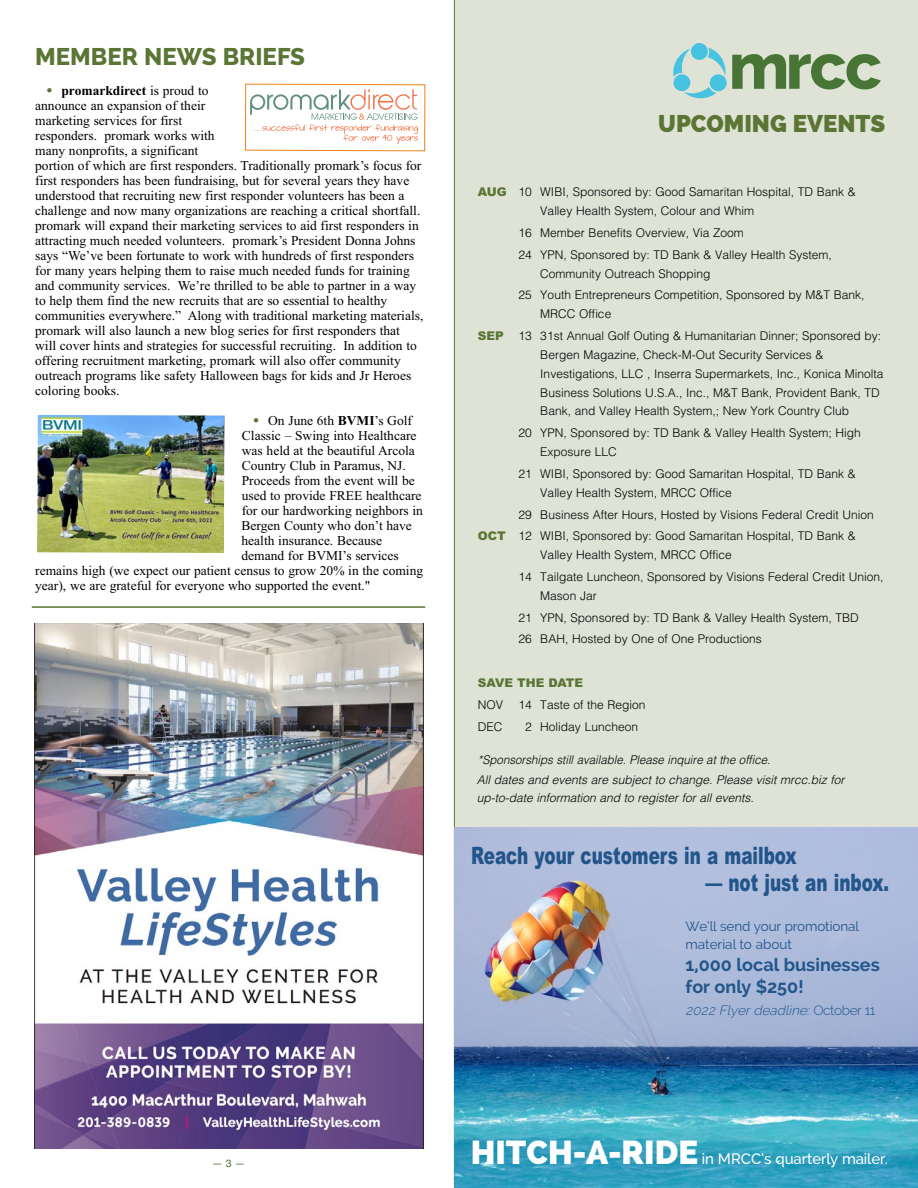
<style>
.page{position:relative;width:918px;height:1188px;background:#fff}
.page>*{position:absolute;margin:0;border:0;box-sizing:border-box;transform-origin:0 0}
.t1{font:900 24px "Arial";color:#225589;scale:.7 1}
.t2{font:800 24px "Raleway";color:#5a7534}
.t3{font:800 24px "Raleway";color:#5a7534}
.t4{font:700 18px/21.9px "Raleway";color:#225589}
.t5{font:500 15px "Raleway";letter-spacing:-.005em;color:#fff}
.t6{font:13.5px/15px "Times New Roman";color:#000}
.t7{font:13.5px/18px "Raleway";letter-spacing:-.005em;color:#225589}
.t8{font:italic 300 13.5px "Raleway";color:#225589}
.t9{font:300 12px/18.9px "Helvetica";color:#000}
.t10{font:italic 300 12px/20.4px "Helvetica";color:#000}
.t11{font:900 12px "Arial";color:#5a7534}
.t12{font:10.5px "Helvetica";color:#5a7534}
.s1{font-family:"Arial";font-weight:900;color:#5a7534}
.s2{font-weight:700}
.s3{font-style:normal}
.s4{font-weight:800;font-size:33px}
</style>
<div class="page">
<div style="left:454px;top:0;width:464px;height:1188px;background:#dee3d6"></div>
<hr style="left:454px;top:0;width:1px;height:1188px;background:#5a7534">
<svg style="left:673px;top:43px;width:208px;height:55px"></svg>
<hr style="left:32px;top:606px;width:393px;height:2px;background:#5a7534">
<img style="left:454px;top:828px;width:464px;height:360px">
<img style="left:35px;top:624px;width:388px;height:524px">
<svg style="left:245px;top:83px;width:181px;height:69px"></svg>
<img style="left:37px;top:415px;width:187px;height:138px">
<h1 class="t2" style="left:35px;top:48px;width:271px">MEMBER NEWS BRIEFS</h1>
<p class="t6" style="left:35px;top:84px;width:390px;text-indent:11px"><span class="s1">•</span> <span class="s2">promarkdirect</span> is proud to<br>announce an expansion of their<br>marketing services for first<br>responders. promark works with<br>many nonprofits, a significant<br>portion of which are first responders. Traditionally promark’s focus for first responders has been fundraising, but for several years they have understood that recruiting new first responder volunteers has been a challenge and now many organizations are reaching a critical shortfall. promark will expand their marketing services to aid first responders in attracting much needed volunteers. promark’s President Donna Johns says “We’ve been fortunate to work with hundreds of first responders for many years helping them to raise much needed funds for training and community services. We’re thrilled to be able to partner in a way to help them find the new recruits that are so essential to healthy communities everywhere.” Along with traditional marketing materials, promark will also launch a new blog series for first responders that will cover hints and strategies for successful recruiting. In addition to offering recruitment marketing, promark will also offer community outreach programs like safety Halloween bags for kids and Jr Heroes coloring books.</p>
<p class="t6" style="left:253px;top:414px;width:161px"><span class="s1">•</span> On June 6th <span class="s2">BVMI</span>’s Golf</p>
<p class="t6" style="left:242px;top:429px;width:176px">Classic – Swing into Healthcare</p>
<p class="t6" style="left:242px;top:444px;width:175px">was held at the beautiful Arcola</p>
<p class="t6" style="left:242px;top:459px;width:166px">Country Club in Paramus, NJ.</p>
<p class="t6" style="left:242px;top:474px;width:175px">Proceeds from the event will be</p>
<p class="t6" style="left:242px;top:489px;width:181px">used to provide FREE healthcare</p>
<p class="t6" style="left:242px;top:504px;width:183px">for our hardworking neighbors in</p>
<p class="t6" style="left:242px;top:519px;width:172px">Bergen County who don’t have</p>
<p class="t6" style="left:242px;top:534px;width:142px">health insurance. Because</p>
<p class="t6" style="left:242px;top:549px;width:159px">demand for BVMI’s services</p>
<p class="t6" style="left:35px;top:564px;width:389px">remains high (we expect our patient census to grow 20% in the coming</p>
<p class="t6" style="left:35px;top:579px;width:337px">year), we are grateful for everyone who supported the event."</p>
<p class="t12" style="left:212px;top:1160px;width:35px">— 3 —</p>
<h1 class="t3" style="left:658px;top:110px;width:229px">UPCOMING EVENTS</h1>
<p class="t9" style="left:540px;top:184px;width:317px;text-indent:-62px"><span class="s1">AUG</span> 10 WIBI, Sponsored by: Good Samaritan Hospital, TD Bank &amp;<br>Valley Health System, Colour and Whim</p>
<p class="t9" style="left:519px;top:223px;width:315px;line-height:21.9px">16 Member Benefits Overview, Via Zoom<br>24 YPN, Sponsored by: TD Bank &amp; Valley Health System,</p>
<p class="t9" style="left:519px;top:264px;width:347px;line-height:21.9px;text-indent:22px">Community Outreach Shopping<br>25 Youth Entrepreneurs Competition, Sponsored by M&amp;T Bank,</p>
<p class="t9" style="left:478px;top:304px;width:405px;line-height:21.8px;text-indent:62px">MRCC Office<br><span class="s1">SEP</span> 13 31st Annual Golf Outing &amp; Humanitarian Dinner; Sponsored by:</p>
<p class="t9" style="left:540px;top:346px;width:345px">Bergen Magazine, Check-M-Out Security Services &amp; Investigations, LLC , Inserra Supermarkets, Inc., Konica Minolta Business Solutions U.S.A., Inc., M&amp;T Bank, Provident Bank, TD Bank, and Valley Health System,; New York Country Club</p>
<p class="t9" style="left:540px;top:425px;width:322px;text-indent:-22px">20 YPN, Sponsored by: TD Bank &amp; Valley Health System; High<br>Exposure LLC</p>
<p class="t9" style="left:540px;top:465px;width:317px;text-indent:-22px">21 WIBI, Sponsored by: Good Samaritan Hospital, TD Bank &amp;<br>Valley Health System, MRCC Office</p>
<p class="t9" style="left:478px;top:505px;width:397px;line-height:21.8px;text-indent:41px">29 Business After Hours, Hosted by Visions Federal Credit Union<br><span class="s1">OCT</span> 12 WIBI, Sponsored by: Good Samaritan Hospital, TD Bank &amp;</p>
<p class="t9" style="left:519px;top:545px;width:366px;line-height:21.9px;text-indent:22px">Valley Health System, MRCC Office<br>14 Tailgate Luncheon, Sponsored by Visions Federal Credit Union,</p>
<p class="t9" style="left:519px;top:586px;width:342px;line-height:21.9px;text-indent:22px">Mason Jar<br>21 YPN, Sponsored by: TD Bank &amp; Valley Health System, TBD<br>26 BAH, Hosted by One of One Productions</p>
<p class="t11" style="left:478px;top:679px;width:107px">SAVE THE DATE</p>
<p class="t9" style="left:478px;top:696px;width:27px">NOV</p>
<p class="t9" style="left:519px;top:696px;width:128px">14 Taste of the Region</p>
<p class="t9" style="left:478px;top:718px;width:26px">DEC</p>
<p class="t9" style="left:525px;top:718px;width:114px">2 Holiday Luncheon</p>
<p class="t10" style="left:477px;top:751px;width:369px">*Sponsorships still available. Please inquire at the office.<br>All dates and events are subject to change. Please visit mrcc.biz for</p>
<p class="t10" style="left:477px;top:788px;width:279px">up-to-date information and to register for all events.</p>
<h1 class="t1" style="left:471px;top:847px;width:467px">Reach your customers in a mailbox</h1>
<h1 class="t1" style="left:705px;top:874px;width:264px">— not just an inbox.</h1>
<p class="t7" style="left:686px;top:917px;width:175px">We’ll send your promotional material to about</p>
<h2 class="t4" style="left:686px;top:954px;width:196px">1,000 local businesses for only $250!</h2>
<p class="t8" style="left:686px;top:1002px;width:191px">2022 Flyer deadline: <span class="s3">October 11</span></p>
<p class="t5" style="left:471px;top:1153px;width:419px"><span class="s4">HITCH-A-RIDE</span> in MRCC’s quarterly mailer.</p>
</div>
